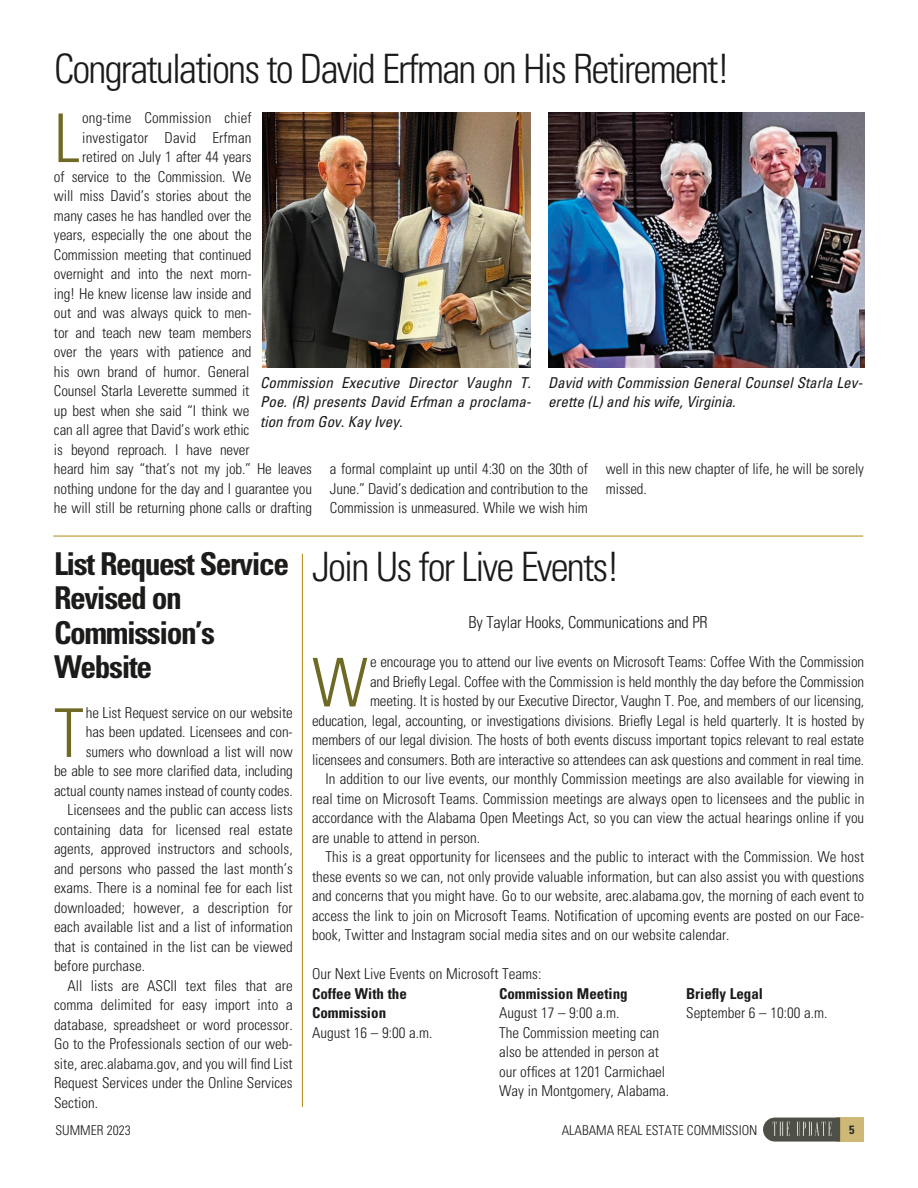
<style>
.page{position:relative;width:918px;height:1188px;background:#fff}
.page>*{position:absolute;margin:0;border:0;box-sizing:border-box;transform-origin:0 0}
.t1{font:300 condensed 67.35px "Univers LT Std";color:#6e6924}
.t2{font:300 condensed 40.5px "Univers LT Std";letter-spacing:-.045em;color:#1c1b1a}
.t3{font:700 condensed 31.5px/34.5px "Univers LT Std";letter-spacing:-.045em;color:#1c1b1a}
.t4{font:300 condensed 16.5px "Univers LT Std";letter-spacing:-.015em;color:#1c1b1a}
.t5{font:300 condensed 15px/19.5px "Univers LT Std";color:#1c1b1a}
.t6{font:italic condensed 15px/19.5px "Univers LT Std";color:#1c1b1a;text-align:justify}
.t7{font:700 condensed 15px/19.5px "Univers LT Std";color:#1c1b1a}
.t8{font:300 condensed 13.5px "Univers LT Std";color:#1c1b1a}
.t9{font:700 condensed 12px "Univers LT Std";color:#28272b}
</style>
<div class="page">
<div style="left:836px;top:1118px;width:28px;height:24px;background:#cdb877"></div>
<svg style="left:763px;top:1118px;width:77px;height:24px;background:#64655d"></svg>
<hr style="left:53px;top:536px;width:810px;height:1px;background:#af8815">
<hr style="left:302px;top:554px;width:1px;height:553px;background:#af8815">
<img style="left:262px;top:112px;width:269px;height:255px">
<img style="left:548px;top:112px;width:316px;height:255px">
<h2 class="t2" style="left:54px;top:45px;width:678px">Congratulations to David Erfman on His Retirement!</h2>
<h1 class="t1" style="left:54px;top:98px;width:28px">L</h1>
<p class="t5" style="left:82px;top:108px;width:171px">ong-time Commission chief</p>
<p class="t5" style="left:82px;top:128px;width:171px">investigator David Erfman</p>
<p class="t5" style="left:82px;top:147px;width:171px">retired on July 1 after 44 years</p>
<p class="t5" style="left:54px;top:167px;width:199px">of service to the Commission. We</p>
<p class="t5" style="left:54px;top:186px;width:199px">will miss David’s stories about the</p>
<p class="t5" style="left:54px;top:206px;width:199px">many cases he has handled over the</p>
<p class="t5" style="left:54px;top:225px;width:199px">years, especially the one about the</p>
<p class="t5" style="left:54px;top:245px;width:199px">Commission meeting that continued</p>
<p class="t5" style="left:54px;top:264px;width:199px">overnight and into the next morn-</p>
<p class="t5" style="left:54px;top:284px;width:199px">ing! He knew license law inside and</p>
<p class="t5" style="left:54px;top:303px;width:199px">out and was always quick to men-</p>
<p class="t5" style="left:54px;top:323px;width:199px">tor and teach new team members</p>
<p class="t5" style="left:54px;top:342px;width:199px">over the years with patience and</p>
<p class="t5" style="left:54px;top:362px;width:197px">his own brand of humor. General</p>
<p class="t5" style="left:54px;top:381px;width:197px">Counsel Starla Leverette summed it</p>
<p class="t5" style="left:54px;top:401px;width:197px">up best when she said “I think we</p>
<p class="t5" style="left:54px;top:420px;width:197px">can all agree that David’s work ethic</p>
<p class="t5" style="left:54px;top:440px;width:197px">is beyond reproach. I have never</p>
<p class="t5" style="left:54px;top:459px;width:260px">heard him say “that’s not my job.” He leaves</p>
<p class="t5" style="left:54px;top:479px;width:259px">nothing undone for the day and I guarantee you</p>
<p class="t5" style="left:54px;top:498px;width:260px">he will still be returning phone calls or drafting</p>
<p class="t6" style="left:260px;top:373px;width:272px">Commission Executive Director Vaughn T.<br>Poe. (R) presents David Erfman a proclama&shy;tion from Gov. Kay Ivey.</p>
<p class="t6" style="left:548px;top:373px;width:316px">David with Commission General Counsel Starla Lev&shy;erette (L) and his wife, Virginia.</p>
<p class="t5" style="left:330px;top:459px;width:260px;text-align:justify">a formal complaint up until 4:30 on the 30th of June.” David’s dedication and contribution to the Commission is unmeasured. While we wish him</p>
<p class="t5" style="left:606px;top:459px;width:260px">well in this new chapter of life, he will be sorely missed.</p>
<h3 class="t3" style="left:54px;top:546px;width:237px">List Request Service<br>Revised on<br>Commission’s<br>Website</h3>
<h1 class="t1" style="left:54px;top:693px;width:31px">T</h1>
<p class="t5" style="left:86px;top:703px;width:208px">he List Request service on our website</p>
<p class="t5" style="left:86px;top:722px;width:208px">has been updated. Licensees and con-</p>
<p class="t5" style="left:86px;top:742px;width:208px">sumers who download a list will now</p>
<p class="t5" style="left:54px;top:761px;width:240px">be able to see more clarified data, including</p>
<p class="t5" style="left:54px;top:781px;width:238px">actual county names instead of county codes.</p>
<p class="t5" style="left:68px;top:800px;width:227px">Licensees and the public can access lists</p>
<p class="t5" style="left:54px;top:820px;width:240px">containing data for licensed real estate</p>
<p class="t5" style="left:54px;top:839px;width:240px">agents, approved instructors and schools,</p>
<p class="t5" style="left:54px;top:859px;width:240px">and persons who passed the last month’s</p>
<p class="t5" style="left:54px;top:878px;width:240px">exams. There is a nominal fee for each list</p>
<p class="t5" style="left:54px;top:898px;width:240px">downloaded; however, a description for</p>
<p class="t5" style="left:54px;top:917px;width:240px">each available list and a list of information</p>
<p class="t5" style="left:54px;top:937px;width:240px">that is contained in the list can be viewed</p>
<p class="t5" style="left:54px;top:956px;width:90px">before purchase.</p>
<p class="t5" style="left:68px;top:976px;width:227px">All lists are ASCII text files that are</p>
<p class="t5" style="left:54px;top:995px;width:240px">comma delimited for easy import into a</p>
<p class="t5" style="left:54px;top:1015px;width:238px">database, spreadsheet or word processor.</p>
<p class="t5" style="left:54px;top:1034px;width:240px">Go to the Professionals section of our web-</p>
<p class="t5" style="left:54px;top:1054px;width:240px">site, arec.alabama.gov, and you will find List</p>
<p class="t5" style="left:54px;top:1073px;width:240px">Request Services under the Online Services</p>
<p class="t5" style="left:54px;top:1093px;width:43px">Section.</p>
<h2 class="t2" style="left:312px;top:543px;width:310px">Join Us for Live Events!</h2>
<p class="t4" style="left:469px;top:613px;width:241px">By Taylar Hooks, Communications and PR</p>
<h1 class="t1" style="left:312px;top:642px;width:58px">W</h1>
<p class="t5" style="left:370px;top:652px;width:496px">e encourage you to attend our live events on Microsoft Teams: Coffee With the Commission</p>
<p class="t5" style="left:370px;top:672px;width:496px">and Briefly Legal. Coffee with the Commission is held monthly the day before the Commission</p>
<p class="t5" style="left:370px;top:691px;width:496px">meeting. It is hosted by our Executive Director, Vaughn T. Poe, and members of our licensing,</p>
<p class="t5" style="left:312px;top:711px;width:554px">education, legal, accounting, or investigations divisions. Briefly Legal is held quarterly. It is hosted by</p>
<p class="t5" style="left:312px;top:730px;width:554px">members of our legal division. The hosts of both events discuss important topics relevant to real estate</p>
<p class="t5" style="left:312px;top:750px;width:552px">licensees and consumers. Both are interactive so attendees can ask questions and comment in real time.</p>
<p class="t5" style="left:326px;top:769px;width:540px">In addition to our live events, our monthly Commission meetings are also available for viewing in</p>
<p class="t5" style="left:312px;top:789px;width:554px">real time on Microsoft Teams. Commission meetings are always open to licensees and the public in</p>
<p class="t5" style="left:312px;top:808px;width:554px">accordance with the Alabama Open Meetings Act, so you can view the actual hearings online if you</p>
<p class="t5" style="left:312px;top:828px;width:167px">are unable to attend in person.</p>
<p class="t5" style="left:326px;top:847px;width:540px">This is a great opportunity for licensees and the public to interact with the Commission. We host</p>
<p class="t5" style="left:312px;top:867px;width:554px">these events so we can, not only provide valuable information, but can also assist you with questions</p>
<p class="t5" style="left:312px;top:886px;width:554px">and concerns that you might have. Go to our website, arec.alabama.gov, the morning of each event to</p>
<p class="t5" style="left:312px;top:906px;width:554px">access the link to join on Microsoft Teams. Notification of upcoming events are posted on our Face-</p>
<p class="t5" style="left:312px;top:925px;width:417px">book, Twitter and Instagram social media sites and on our website calendar.</p>
<p class="t5" style="left:312px;top:964px;width:231px">Our Next Live Events on Microsoft Teams:</p>
<p class="t7" style="left:312px;top:984px;width:96px">Coffee With the<br>Commission</p>
<p class="t5" style="left:312px;top:1023px;width:120px">August 16 – 9:00 a.m.</p>
<p class="t7" style="left:499px;top:984px;width:130px">Commission Meeting</p>
<p class="t5" style="left:499px;top:1003px;width:169px">August 17 – 9:00 a.m.<br>The Commission meeting can also be attended in person at our offices at 1201 Carmichael<br>Way in Montgomery, Alabama.</p>
<p class="t7" style="left:686px;top:984px;width:78px">Briefly Legal</p>
<p class="t5" style="left:686px;top:1003px;width:141px">September 6 – 10:00 a.m.</p>
<p class="t8" style="left:56px;top:1123px;width:77px">SUMMER 2023</p>
<p class="t8" style="left:562px;top:1123px;width:197px">ALABAMA REAL ESTATE COMMISSION</p>
<p class="t9" style="left:849px;top:1122px;width:7px">5</p>
</div>
